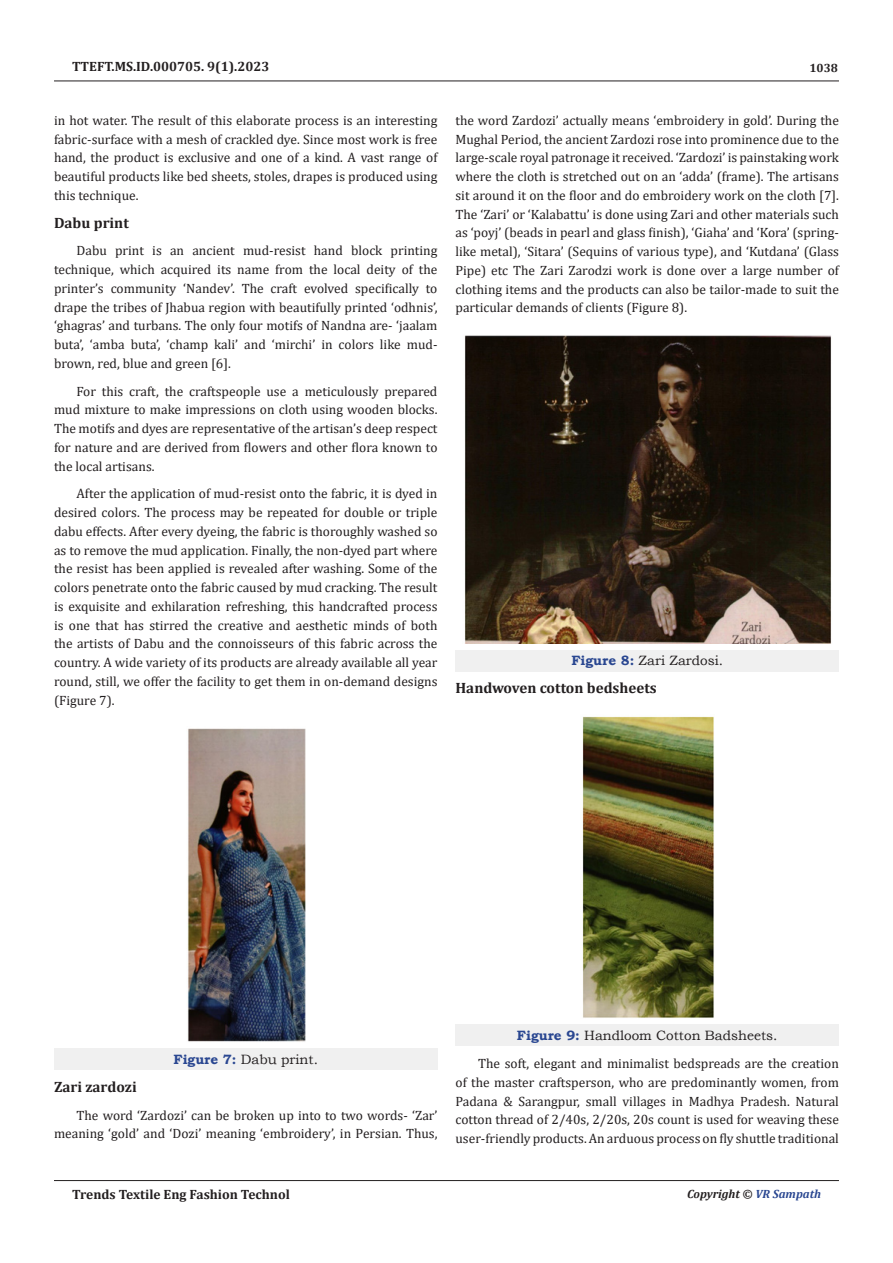
<style>
.page{position:relative;width:893px;height:1263px;background:#fff}
.page>*{position:absolute;margin:0;border:0;box-sizing:border-box;transform-origin:0 0}
.t1{font:700 15px "Cambria";color:#231f20}
.t2{font:13.5px/18.8px "Cambria";color:#231f20;text-align:justify}
.t3{font:13.5px "Bookman Old Style";color:#231f20}
.t4{font:700 13.5px "Cambria";color:#231f20}
.t5{font:italic 700 12px "Cambria";color:#231f20}
.t6{font:700 12px "Cambria";color:#231f20}
.s1{font-weight:700;color:#2a4791}
.s2{color:#2a4791}
</style>
<div class="page">
<hr style="left:54px;top:81px;width:785px;height:1px;background:#231f20">
<hr style="left:54px;top:1180px;width:785px;height:1px;background:#231f20">
<div style="left:54px;top:1048px;width:383px;height:22px;background:#f0f0f0"></div>
<img style="left:187px;top:728px;width:118px;height:314px">
<div style="left:455px;top:650px;width:384px;height:21px;background:#f0f0f0"></div>
<img style="left:464px;top:335px;width:368px;height:309px">
<div style="left:455px;top:1024px;width:384px;height:22px;background:#f0f0f0"></div>
<img style="left:582px;top:716px;width:132px;height:302px">
<p class="t4" style="left:72px;top:56px;width:199px">TTEFT.MS.ID.000705. 9(1).2023</p>
<p class="t6" style="left:809px;top:60px;width:30px">1038</p>
<p class="t2" style="left:54px;top:111px;width:385px">in hot water. The result of this elaborate process is an interesting fabric-surface with a mesh of crackled dye. Since most work is free hand, the product is exclusive and one of a kind. A vast range of beautiful products like bed sheets, stoles, drapes is produced using this technique.</p>
<p class="t1" style="left:54px;top:212px;width:76px">Dabu print</p>
<p class="t2" style="left:54px;top:241px;width:385px;text-indent:22px">Dabu print is an ancient mud-resist hand block printing technique, which acquired its name from the local deity of the printer’s community ‘Nandev’. The craft evolved specifically to drape the tribes of Jhabua region with beautifully printed ‘odhnis’, ‘ghagras’ and turbans. The only four motifs of Nandna are- ‘jaalam buta’, ‘amba buta’, ‘champ kali’ and ‘mirchi’ in colors like mud&shy;brown, red, blue and green [6].</p>
<p class="t2" style="left:54px;top:382px;width:385px;text-indent:22px">For this craft, the craftspeople use a meticulously prepared mud mixture to make impressions on cloth using wooden blocks.<br>The motifs and dyes are representative of the artisan’s deep respect for nature and are derived from flowers and other flora known to the local artisans.</p>
<p class="t2" style="left:54px;top:484px;width:385px;text-indent:22px">After the application of mud-resist onto the fabric, it is dyed in desired colors. The process may be repeated for double or triple dabu effects. After every dyeing, the fabric is thoroughly washed so as to remove the mud application. Finally, the non-dyed part where the resist has been applied is revealed after washing. Some of the colors penetrate onto the fabric caused by mud cracking. The result is exquisite and exhilaration refreshing, this handcrafted process is one that has stirred the creative and aesthetic minds of both the artists of Dabu and the connoisseurs of this fabric across the country. A wide variety of its products are already available all year round, still, we offer the facility to get them in on-demand designs (Figure 7).</p>
<p class="t2" style="left:455px;top:111px;width:385px">the word Zardozi’ actually means ‘embroidery in gold’. During the Mughal Period, the ancient Zardozi rose into prominence due to the large-scale royal patronage it received. ‘Zardozi’ is painstaking work where the cloth is stretched out on an ‘adda’ (frame). The artisans sit around it on the floor and do embroidery work on the cloth [7].<br>The ‘Zari’ or ‘Kalabattu’ is done using Zari and other materials such as ‘poyj’ (beads in pearl and glass finish), ‘Giaha’ and ‘Kora’ (spring&shy;like metal), ‘Sitara’ (Sequins of various type), and ‘Kutdana’ (Glass Pipe) etc The Zari Zarodzi work is done over a large number of clothing items and the products can also be tailor-made to suit the particular demands of clients (Figure 8).</p>
<p class="t3" style="left:571px;top:652px;width:153px"><span class="s1">Figure 8:</span> Zari Zardosi.</p>
<p class="t1" style="left:455px;top:677px;width:203px">Handwoven cotton bedsheets</p>
<p class="t3" style="left:174px;top:1051px;width:146px"><span class="s1">Figure 7:</span> Dabu print.</p>
<p class="t1" style="left:54px;top:1076px;width:84px">Zari zardozi</p>
<p class="t2" style="left:54px;top:1105px;width:385px;text-align:right">The word ‘Zardozi’ can be broken up into to two words- ‘Zar’ meaning ‘gold’ and ‘Dozi’ meaning ‘embroidery’, in Persian. Thus,</p>
<p class="t3" style="left:517px;top:1027px;width:262px"><span class="s1">Figure 9:</span> Handloom Cotton Badsheets.</p>
<p class="t2" style="left:455px;top:1054px;width:385px;text-indent:22px">The soft, elegant and minimalist bedspreads are the creation of the master craftsperson, who are predominantly women, from Padana &amp; Sarangpur, small villages in Madhya Pradesh. Natural cotton thread of 2/40s, 2/20s, 20s count is used for weaving these user-friendly products. An arduous process on fly shuttle traditional</p>
<p class="t4" style="left:72px;top:1185px;width:219px">Trends Textile Eng Fashion Technol</p>
<p class="t5" style="left:687px;top:1185px;width:135px">Copyright © <span class="s2">VR Sampath</span></p>
</div>
